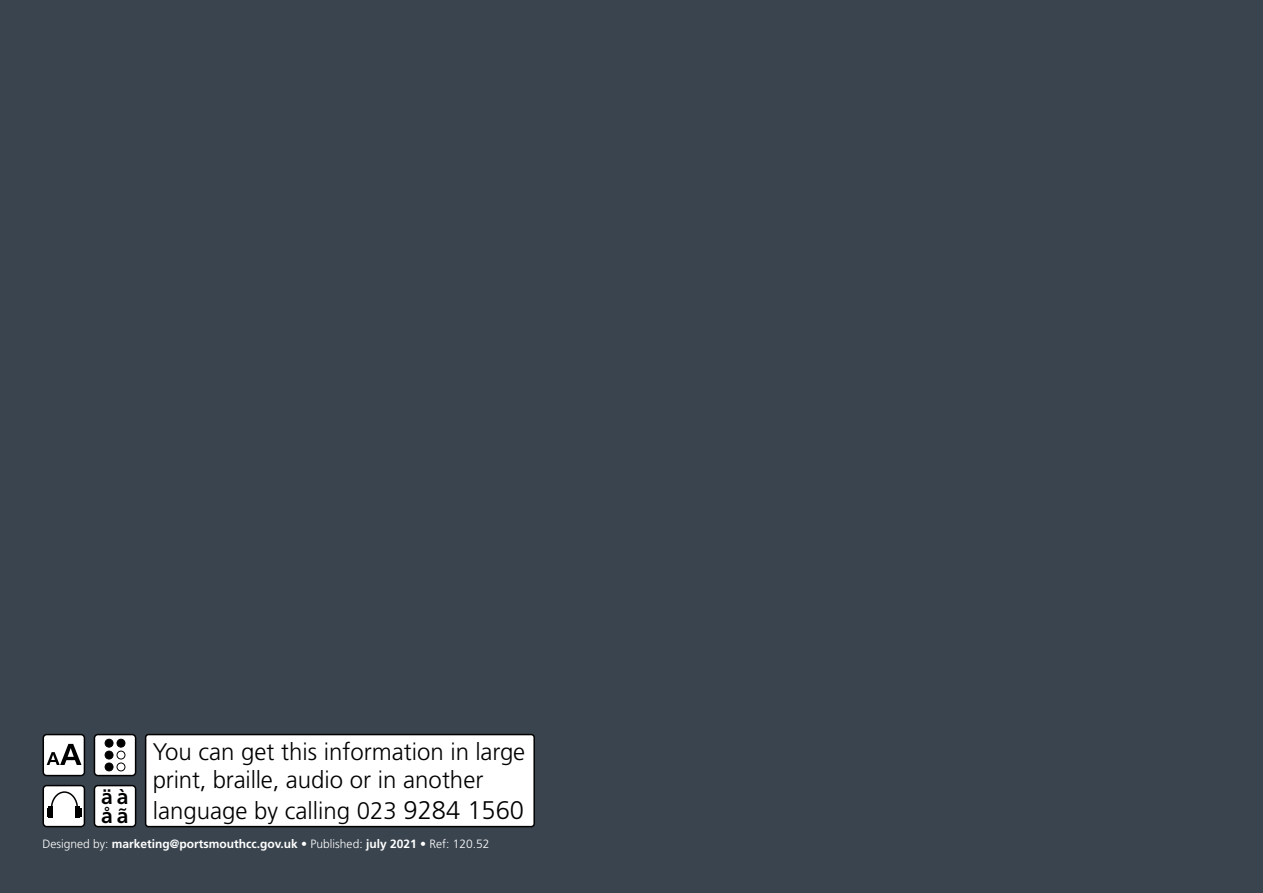
<style>
.page{position:relative;width:1263px;height:893px;background:#3a444e}
.page>*{position:absolute;margin:0;border:0;box-sizing:border-box;transform-origin:0 0}
.t1{font:300 24px/28.5px "Frutiger LT Pro";color:#000}
.t2{font:700 21px/18.6px "Frutiger LT Pro";color:#000}
.t3{font:700 12px "Frutiger LT Pro";color:#fff}
.s1{font-size:25.5px}
.s2{font-weight:300}
</style>
<div class="page">
<div style="left:146px;top:734px;width:388px;height:93px;background:#fff;border-radius:3px"></div>
<div style="left:145px;top:734px;width:390px;height:93px;border:2px solid #000;border-radius:3px"></div>
<div style="left:43px;top:734px;width:41px;height:42px;background:#fff;border-radius:4px"></div>
<div style="left:43px;top:734px;width:42px;height:42px;border:2px solid #000;border-radius:4px"></div>
<svg style="left:47px;top:744px;width:34px;height:21px"></svg>
<div style="left:94px;top:734px;width:42px;height:42px;background:#fff;border-radius:4px"></div>
<div style="left:94px;top:734px;width:42px;height:42px;border:2px solid #000;border-radius:4px"></div>
<div style="left:105px;top:739px;width:8px;height:8px;background:#000;border-radius:50%"></div>
<div style="left:105px;top:739px;width:8px;height:8px;border:1px solid #000;border-radius:50%"></div>
<div style="left:105px;top:751px;width:8px;height:8px;background:#000;border-radius:50%"></div>
<div style="left:105px;top:751px;width:8px;height:8px;border:1px solid #000;border-radius:50%"></div>
<div style="left:105px;top:763px;width:8px;height:8px;background:#000;border-radius:50%"></div>
<div style="left:105px;top:763px;width:8px;height:8px;border:1px solid #000;border-radius:50%"></div>
<div style="left:117px;top:739px;width:8px;height:8px;background:#000;border-radius:50%"></div>
<div style="left:117px;top:739px;width:8px;height:8px;border:1px solid #000;border-radius:50%"></div>
<div style="left:117px;top:751px;width:8px;height:8px;border:1px solid #000;border-radius:50%"></div>
<div style="left:117px;top:763px;width:8px;height:8px;border:1px solid #000;border-radius:50%"></div>
<div style="left:43px;top:786px;width:41px;height:41px;background:#fff;border-radius:4px"></div>
<div style="left:43px;top:785px;width:42px;height:42px;border:2px solid #000;border-radius:4px"></div>
<hr style="left:49px;top:806px;width:4px;height:12px;background:#000">
<div style="left:47px;top:808px;width:5px;height:8px;background:#000"></div>
<hr style="left:76px;top:806px;width:4px;height:12px;background:#000">
<svg style="left:51px;top:791px;width:30px;height:25px"></svg>
<div style="left:94px;top:786px;width:42px;height:41px;background:#fff;border-radius:4px"></div>
<div style="left:94px;top:785px;width:42px;height:42px;border:2px solid #000;border-radius:4px"></div>
<p class="t2" style="left:101px;top:787px;width:29px">äà åã</p>
<p class="t1" style="left:153px;top:737px;width:374px">You can get this information in large print, braille, audio or in another</p>
<p class="t1" style="left:153px;top:796px;width:373px">language by calling 023 <span class="s1">9284 1560</span></p>
<p class="t3" style="left:43px;top:836px;width:448px"><span class="s2">Designed by:</span> marketing@portsmouthcc.gov.uk • <span class="s2">Published:</span> july 2021 • <span class="s2">Ref: 120.52</span></p>
</div>
